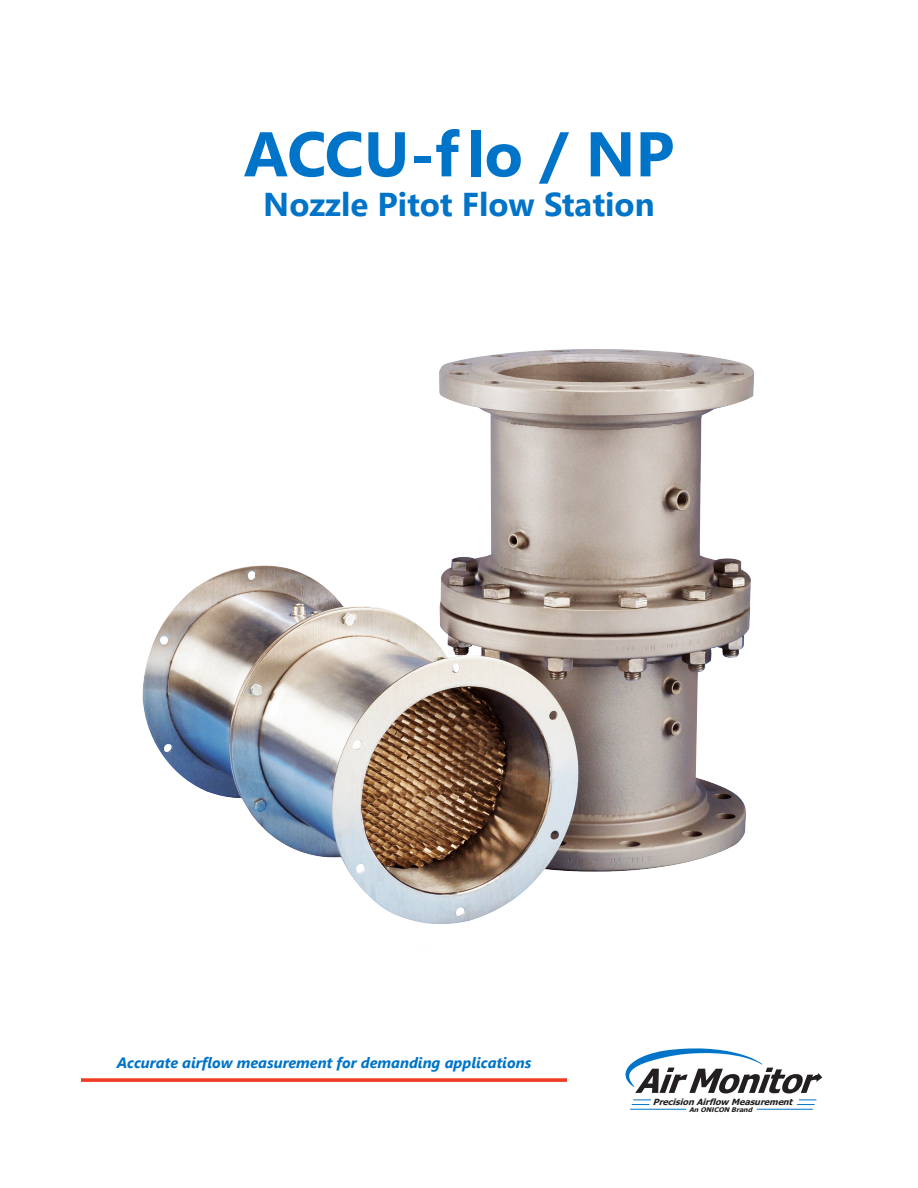
<style>
.page{position:relative;width:918px;height:1188px;background:#fff}
.page>*{position:absolute;margin:0;border:0;box-sizing:border-box;transform-origin:0 0}
.t1{font:700 63px "Segoe UI";color:#0074c8}
.t2{font:700 33px "Segoe UI";color:#0074c8}
.t3{font:italic 700 15px "Segoe UI";color:#0074c8}
.t4{font:italic 700 8.55px "Tahoma";color:#231f20;scale:1.04 1}
.t5{font:italic 700 6.45px "Tahoma";color:#231f20;scale:1.09 1}
.s1{font-family:"Arial"}
</style>
<div class="page">
<svg style="left:81px;top:1078px;width:486px;height:4px;background:#f04e37"></svg>
<svg style="left:625px;top:1048px;width:197px;height:45px"></svg>
<svg style="left:632px;top:1100px;width:19px;height:5px"></svg>
<svg style="left:797px;top:1100px;width:19px;height:5px"></svg>
<hr style="left:630px;top:1109px;width:56px;height:1px;background:#0074c8">
<hr style="left:757px;top:1109px;width:56px;height:1px;background:#0074c8">
<img style="left:142px;top:317px;width:613px;height:633px">
<p class="t1" style="left:244px;top:95px;width:432px">ACCU-flo / NP</p>
<p class="t2" style="left:263px;top:173px;width:393px">Nozzle Pitot Flow Station</p>
<p class="t3" style="left:117px;top:1049px;width:416px">Accurate airflow measurement for demanding applications</p>
<p class="t4" style="left:653px;top:1097px;width:138px">Precision Airflow Measurement</p>
<p class="t5" style="left:689px;top:1106px;width:61px">An ON<span class="s1">I</span>CON Brand</p>
</div>
